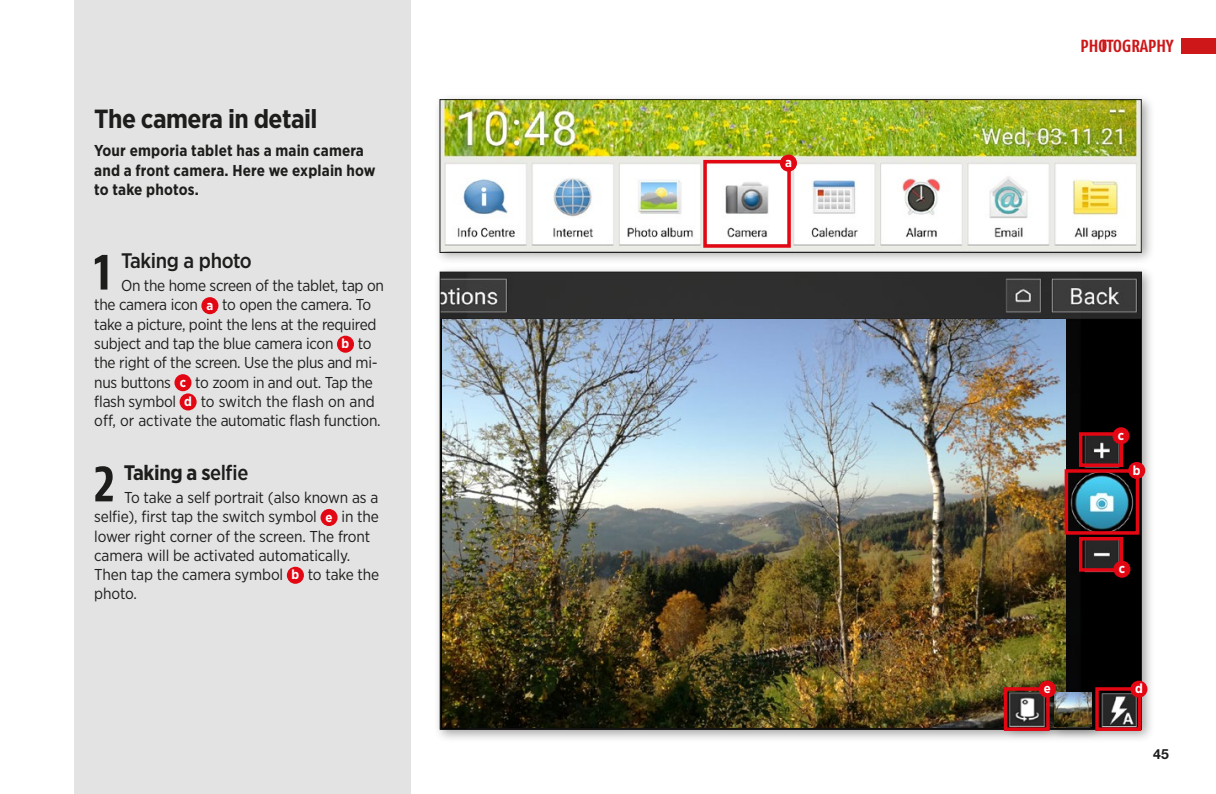
<style>
.page{position:relative;width:1216px;height:794px;background:#fff}
.page>*{position:absolute;margin:0;border:0;box-sizing:border-box;transform-origin:0 0}
.t1{font:700 52.5px "Fago Co Lf";color:#1d1d1b}
.t2{font:700 26.25px "Gotham Narrow";letter-spacing:-.02em;color:#1d1d1b}
.t3{font:700 21px "Gotham Narrow";letter-spacing:-.02em;color:#1d1d1b}
.t4{font:500 21px "Gotham Narrow";letter-spacing:-.02em;color:#1d1d1b}
.t5{font:700 17.5px "Fago Co Lf";color:#cd1719}
.t6{font:15.75px/19.2px "Gotham Narrow";letter-spacing:-.02em;color:#1d1d1b}
.t7{font:700 15.75px/19.2px "Gotham Narrow";letter-spacing:.01em;color:#1d1d1b}
.t8{font:700 14px "Helvetica Neue LT Pro";color:#1d1d1b}
.t9{font:700 13.3px "Gotham Narrow";color:#fff}
.s1{font-weight:700;font-size:13.3px;color:#fff}
.s2{font-weight:500}
</style>
<div class="page">
<div style="left:433px;top:265px;width:721px;height:478px;background:#1d1d1b;opacity:.4"></div>
<img style="left:442px;top:274px;width:697px;height:452px">
<div style="left:433px;top:93px;width:721px;height:173px;background:#1d1d1b;opacity:.4"></div>
<img style="left:441px;top:101px;width:698px;height:149px">
<div style="left:439px;top:99px;width:702px;height:154px;border:1px solid #1d1d1b"></div>
<div style="left:1181px;top:38px;width:34px;height:16px;background:#cd1719"></div>
<div style="left:74px;top:0;width:336px;height:794px;background:#e3e3e3"></div>
<div style="left:201px;top:297px;width:17px;height:17px;background:#e30613;border-radius:50%"></div>
<div style="left:337px;top:336px;width:17px;height:17px;background:#e30613;border-radius:50%"></div>
<div style="left:174px;top:374px;width:17px;height:17px;background:#e30613;border-radius:50%"></div>
<div style="left:180px;top:393px;width:17px;height:17px;background:#e30613;border-radius:50%"></div>
<div style="left:320px;top:509px;width:17px;height:17px;background:#e30613;border-radius:50%"></div>
<div style="left:287px;top:567px;width:17px;height:17px;background:#e30613;border-radius:50%"></div>
<img style="left:442px;top:319px;width:623px;height:408px">
<div style="left:1001px;top:685px;width:57px;height:54px;background:#1d1d1b;opacity:.4"></div>
<img style="left:1008px;top:692px;width:36px;height:34px">
<div style="left:1047px;top:685px;width:57px;height:54px;background:#1d1d1b;opacity:.4"></div>
<img style="left:1054px;top:692px;width:37px;height:34px">
<div style="left:1064px;top:469px;width:75px;height:65px;border:4px solid #e30613"></div>
<div style="left:1128px;top:462px;width:17px;height:17px;background:#e30613;border-radius:50%"></div>
<div style="left:1078px;top:432px;width:45px;height:35px;border:4px solid #e30613"></div>
<div style="left:1112px;top:427px;width:17px;height:17px;background:#e30613;border-radius:50%"></div>
<div style="left:1095px;top:687px;width:46px;height:44px;border:4px solid #e30613"></div>
<div style="left:1130px;top:680px;width:17px;height:17px;background:#e30613;border-radius:50%"></div>
<div style="left:1003px;top:687px;width:46px;height:44px;border:4px solid #e30613"></div>
<div style="left:1038px;top:680px;width:17px;height:17px;background:#e30613;border-radius:50%"></div>
<div style="left:703px;top:160px;width:87px;height:88px;border:4px solid #e30613"></div>
<div style="left:780px;top:155px;width:17px;height:17px;background:#e30613;border-radius:50%"></div>
<div style="left:1078px;top:537px;width:45px;height:34px;border:4px solid #e30613"></div>
<div style="left:1113px;top:560px;width:17px;height:18px;background:#e30613;border-radius:50%"></div>
<h2 class="t2" style="left:94px;top:101px;width:225px">The camera in detail</h2>
<p class="t7" style="left:94px;top:141px;width:283px">Your emporia tablet has a main camera and a front camera. Here we explain how to take photos.</p>
<h1 class="t1" style="left:94px;top:240px;width:18px">1</h1>
<h3 class="t4" style="left:121px;top:248px;width:132px">Taking a photo</h3>
<p class="t6" style="left:94px;top:276px;width:291px;text-indent:27px">On the home screen of the tablet, tap on the camera icon <span class="s1">a</span> to open the camera. To take a picture, point the lens at the required subject and tap the blue camera icon <span class="s1">b</span> to the right of the screen. Use the plus and mi&shy;nus buttons <span class="s1">c</span> to zoom in and out. Tap the flash symbol <span class="s1">d</span> to switch the flash on and off, or activate the automatic flash function.</p>
<h1 class="t1" style="left:94px;top:452px;width:22px">2</h1>
<h3 class="t3" style="left:124px;top:459px;width:126px">Taking a s<span class="s2">elfie</span></h3>
<p class="t6" style="left:94px;top:487px;width:286px;text-indent:30px">To take a self portrait (also known as a selfie), first tap the switch symbol <span class="s1">e</span> in the lower right corner of the screen. The front camera will be activated automatically.<br>Then tap the camera symbol <span class="s1">b</span> to take the photo.</p>
<p class="t9" style="left:785px;top:154px;width:8px">a</p>
<p class="t5" style="left:1080px;top:36px;width:95px">PHOTOGRAPHY</p>
<p class="t5" style="left:1101px;top:36px;width:74px">PLAY STORE</p>
<p class="t9" style="left:1117px;top:426px;width:8px">c</p>
<p class="t9" style="left:1132px;top:461px;width:9px">b</p>
<p class="t9" style="left:1118px;top:560px;width:8px">c</p>
<p class="t9" style="left:1043px;top:680px;width:9px">e</p>
<p class="t9" style="left:1134px;top:680px;width:9px">d</p>
<p class="t8" style="left:1153px;top:745px;width:17px">45</p>
</div>
